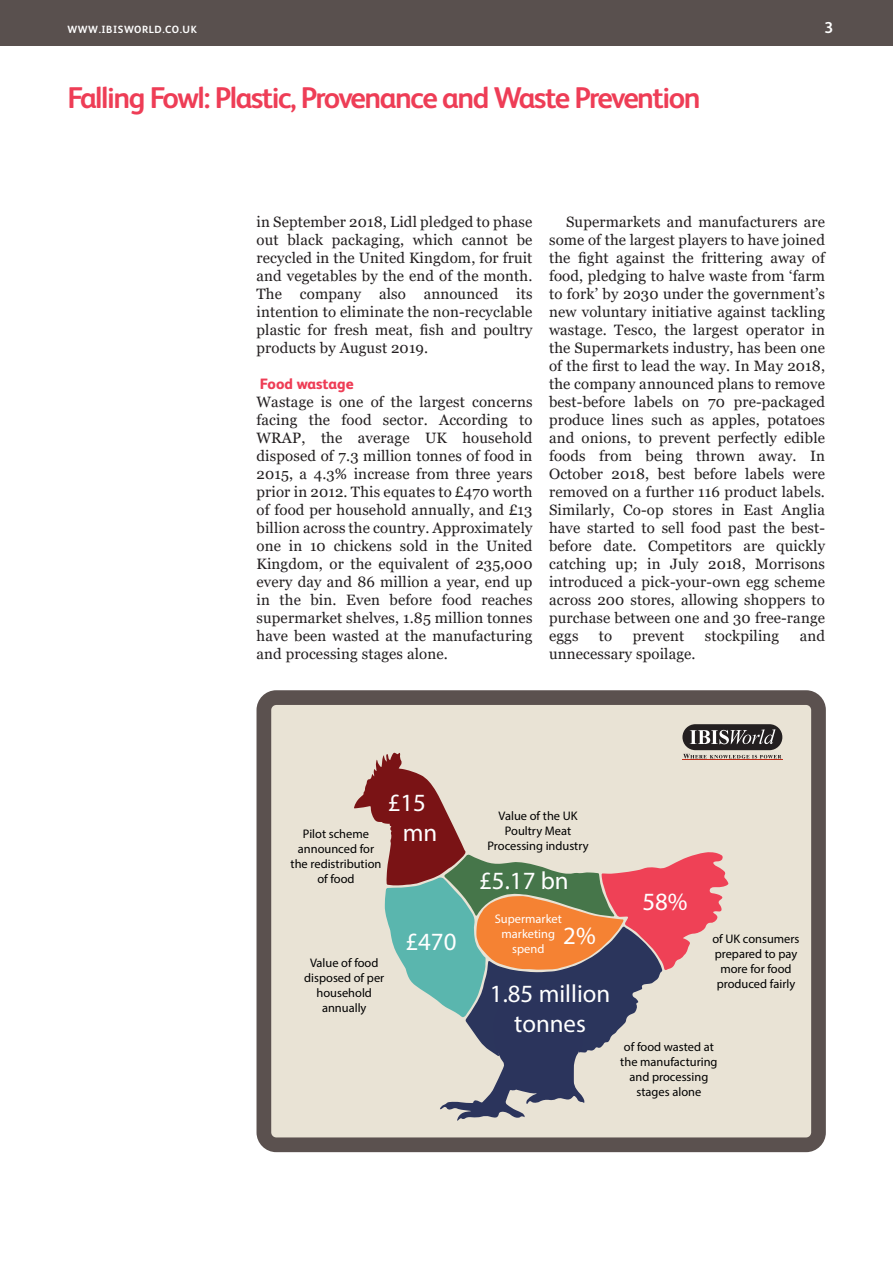
<style>
.page{position:relative;width:893px;height:1263px;background:#fff}
.page>*{position:absolute;margin:0;border:0;box-sizing:border-box;transform-origin:0 0}
.Head_24{font:700 30px "FS Albert";letter-spacing:-.05em;color:#ee3d56}
.t1{font:24.9px/29.8px "Myriad Pro";color:#fff}
.t2{font:700 15.75px "FS Albert";color:#fff}
.Body{font:15px/18px "Georgia";letter-spacing:.01em;color:#231f20;text-align:justify}
.Intro{font:15px/18px "Georgia";letter-spacing:.01em;color:#231f20;text-align:justify}
.Intro-2{font:800 15px "FS Albert";color:#ee3d56}
.t3{font:12.45px/15px "Myriad Pro";color:#000;text-align:center}
.t4{font:12.45px/15px "Myriad Pro";color:#fff;text-align:center}
.t5{font:700 10.5px "FS Albert";letter-spacing:.05em;color:#fff}
</style>
<div class="page">
<div style="left:0;top:0;width:893px;height:45px;background:#59504e"></div>
<div style="left:264px;top:698px;width:554px;height:447px;background:#e9e3d5;border-radius:12px"></div>
<div style="left:257px;top:690px;width:569px;height:462px;border:15px solid #5b514f;border-radius:12px"></div>
<svg style="left:354px;top:752px;width:427px;height:369px"></svg>
<hr style="left:682px;top:759px;width:100px;height:1px;background:#c02d19">
<div style="left:682px;top:724px;width:100px;height:26px;background:#231f20;border-radius:13px"></div>
<svg style="left:690px;top:729px;width:85px;height:15px"></svg>
<p class="t5" style="left:68px;top:22px;width:131px">WWW.IBISWORLD.CO.UK</p>
<p class="t2" style="left:824px;top:17px;width:10px">3</p>
<p class="Head_24" style="left:68px;top:77px;width:634px">Falling Fowl: Plastic, Provenance and Waste Prevention</p>
<p class="Body" style="left:256px;top:213px;width:277px">in September 2018, Lidl pledged to phase out black packaging, which cannot be recycled in the United Kingdom, for fruit and vegetables by the end of the month.<br>The company also announced its intention to eliminate the non-recyclable plastic for fresh meat, fish and poultry products by August 2019.</p>
<p class="Intro-2" style="left:260px;top:373px;width:95px">Food wastage</p>
<p class="Intro" style="left:256px;top:393px;width:278px">Wastage is one of the largest concerns facing the food sector. According to WRAP, the average UK household disposed of 7.3 million tonnes of food in 2015, a 4.3% increase from three years prior in 2012. This equates to £470 worth of food per household annually, and £13 billion across the country. Approximately one in 10 chickens sold in the United Kingdom, or the equivalent of 235,000 every day and 86 million a year, end up in the bin. Even before food reaches supermarket shelves, 1.85 million tonnes have been wasted at the manufacturing and processing stages alone.</p>
<p class="Body" style="left:549px;top:213px;width:278px;text-indent:17px">Supermarkets and manufacturers are some of the largest players to have joined the fight against the frittering away of food, pledging to halve waste from ‘farm to fork’ by 2030 under the government’s new voluntary initiative against tackling wastage. Tesco, the largest operator in the Supermarkets industry, has been one of the first to lead the way. In May 2018, the company announced plans to remove best-before labels on 70 pre-packaged produce lines such as apples, potatoes and onions, to prevent perfectly edible foods from being thrown away. In October 2018, best before labels were removed on a further 116 product labels.<br>Similarly, Co-op stores in East Anglia have started to sell food past the best&shy;before date. Competitors are quickly catching up; in July 2018, Morrisons introduced a pick-your-own egg scheme across 200 stores, allowing shoppers to purchase between one and 30 free-range eggs</p>
<p class="Body" style="left:599px;top:627px;width:15px">to</p>
<p class="Body" style="left:633px;top:627px;width:53px">prevent</p>
<p class="Body" style="left:705px;top:627px;width:76px">stockpiling</p>
<p class="Body" style="left:800px;top:627px;width:27px">and</p>
<p class="Body" style="left:549px;top:645px;width:148px">unnecessary spoilage.</p>
<p class="t3" style="left:291px;top:826px;width:92px">Pilot scheme announced for the redistribution of food</p>
<p class="t1" style="left:403px;top:787px;width:36px;text-indent:-15px">£15 mn</p>
<p class="t1" style="left:405px;top:926px;width:53px">£470</p>
<p class="t3" style="left:304px;top:955px;width:82px">Value of food disposed of per household annually</p>
<p class="t3" style="left:487px;top:808px;width:103px">Value of the UK<br>Poultry Meat<br>Processing industry</p>
<p class="t1" style="left:479px;top:865px;width:91px">£5.17 bn</p>
<p class="t4" style="left:495px;top:911px;width:69px">Supermarket marketing spend</p>
<p class="t1" style="left:563px;top:920px;width:34px">2%</p>
<p class="t1" style="left:490px;top:978px;width:122px;text-align:center">1.85 million tonnes</p>
<p class="t1" style="left:642px;top:886px;width:47px">58%</p>
<p class="t3" style="left:712px;top:931px;width:89px">of UK consumers prepared to pay more for food produced fairly</p>
<p class="t3" style="left:620px;top:1039px;width:99px">of food wasted at the manufacturing and processing stages alone</p>
</div>
